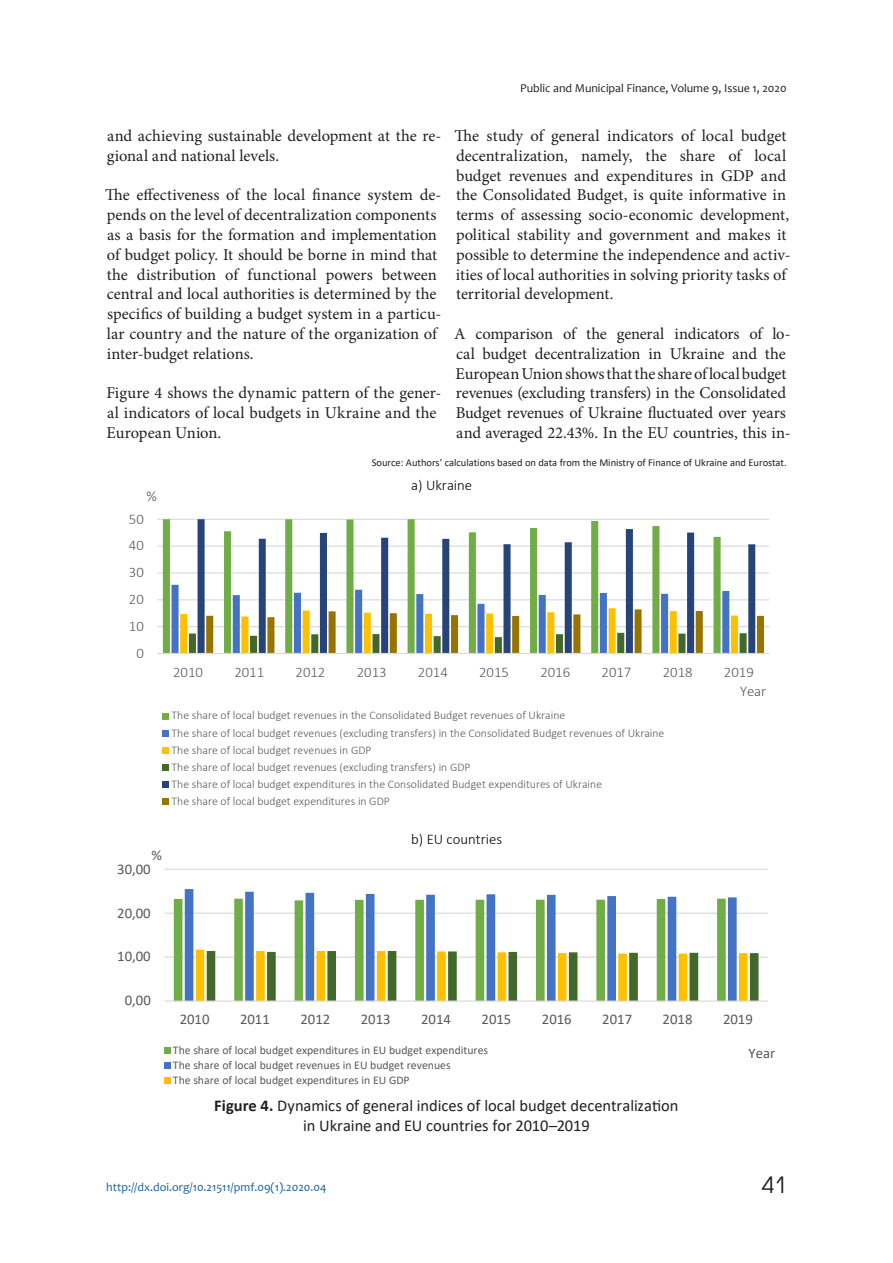
<style>
.page{position:relative;width:893px;height:1263px;background:#fff}
.page>*{position:absolute;margin:0;border:0;box-sizing:border-box;transform-origin:0 0}
.t1{font:22.5px "Avant Garde Gothic C";color:#231f20}
.t2{font:16.5px/19.8px "Minion Pro";color:#231f20}
.t3{font:16.5px/19.8px "Calibri";letter-spacing:-.005em;color:#231f20;text-align:center}
.t4{font:14.7px "Calibri";color:#595959}
.t5{font:300 14.7px "Calibri";color:#595959}
.t6{font:300 14.7px "Calibri";color:#000}
.t7{font:12px "Candara";color:#231f20}
.t8{font:12px "Candara";color:#175d9e}
.t9{font:300 11.7px/17.1px "Calibri";color:#595959}
.t10{font:11.7px/15.3px "Calibri";color:#595959}
.t11{font:10.5px "Calibri";color:#231f20}
.s1{font-weight:700}
</style>
<div class="page">
<hr style="left:157px;top:626px;width:612px;height:1px;background:#d9d9d9">
<hr style="left:157px;top:599px;width:612px;height:1px;background:#d9d9d9">
<hr style="left:157px;top:572px;width:612px;height:1px;background:#d9d9d9">
<hr style="left:157px;top:545px;width:612px;height:2px;background:#d9d9d9">
<hr style="left:157px;top:519px;width:612px;height:1px;background:#d9d9d9">
<svg style="left:163px;top:519px;width:35px;height:134px"></svg>
<svg style="left:198px;top:519px;width:557px;height:66px"></svg>
<svg style="left:172px;top:585px;width:592px;height:68px"></svg>
<hr style="left:157px;top:653px;width:612px;height:1px;background:#d9d9d9">
<div style="left:162px;top:713px;width:7px;height:6px;background:#70ad47"></div>
<div style="left:162px;top:730px;width:7px;height:6px;background:#4472c4"></div>
<div style="left:162px;top:747px;width:7px;height:6px;background:#ffc000"></div>
<div style="left:162px;top:764px;width:7px;height:7px;background:#43682b"></div>
<div style="left:162px;top:781px;width:7px;height:7px;background:#264478"></div>
<div style="left:162px;top:798px;width:7px;height:7px;background:#997300"></div>
<hr style="left:164px;top:956px;width:604px;height:2px;background:#d9d9d9">
<hr style="left:164px;top:913px;width:604px;height:1px;background:#d9d9d9">
<hr style="left:164px;top:869px;width:604px;height:1px;background:#d9d9d9">
<svg style="left:185px;top:889px;width:552px;height:111px"></svg>
<svg style="left:196px;top:950px;width:562px;height:50px"></svg>
<hr style="left:164px;top:1000px;width:604px;height:2px;background:#d9d9d9">
<svg style="left:164px;top:1047px;width:6px;height:6px"></svg>
<div style="left:164px;top:1062px;width:6px;height:7px;background:#4472c4"></div>
<svg style="left:164px;top:1078px;width:6px;height:6px"></svg>
<p class="t7" style="left:520px;top:83px;width:268px">Public and Municipal Finance, Volume 9, Issue 1, 2020</p>
<p class="t2" style="left:454px;top:126px;width:338px">The study of general indicators of local budget decentralization, namely, the share of local budget revenues and expenditures in GDP and the Consolidated Budget, is quite informative in terms of assessing socio-economic development, political stability and government and makes it possible to determine the independence and activ&shy;ities of local authorities in solving priority tasks of territorial development.</p>
<p class="t2" style="left:454px;top:324px;width:338px">A comparison of the general indicators of lo&shy;cal budget decentralization in Ukraine and the European Union shows that the share of local budget revenues (excluding transfers) in the Consolidated Budget revenues of Ukraine fluctuated over years and averaged 22.43%. In the EU countries, this in-</p>
<p class="t11" style="left:372px;top:458px;width:416px">Source: Authors’ calculations based on data from the Ministry of Finance of Ukraine and Eurostat.</p>
<p class="t2" style="left:107px;top:126px;width:336px">and achieving sustainable development at the re&shy;gional and national levels.</p>
<p class="t2" style="left:105px;top:186px;width:338px">The effectiveness of the local finance system de&shy;pends on the level of decentralization components as a basis for the formation and implementation of budget policy. It should be borne in mind that the distribution of functional powers between central and local authorities is determined by the specifics of building a budget system in a particu&shy;lar country and the nature of the organization of inter-budget relations.</p>
<p class="t2" style="left:106px;top:384px;width:336px">Figure 4 shows the dynamic pattern of the gener&shy;al indicators of local budgets in Ukraine and the<br>European Union.</p>
<p class="t5" style="left:147px;top:491px;width:12px">%</p>
<p class="t5" style="left:129px;top:513px;width:16px">50</p>
<p class="t5" style="left:129px;top:540px;width:16px">40</p>
<p class="t5" style="left:129px;top:567px;width:16px">30</p>
<p class="t5" style="left:129px;top:594px;width:16px">20</p>
<p class="t5" style="left:129px;top:620px;width:16px">10</p>
<p class="t5" style="left:136px;top:647px;width:9px">0</p>
<p class="t6" style="left:411px;top:476px;width:62px">а) Ukraine</p>
<p class="t5" style="left:173px;top:666px;width:31px">2010</p>
<p class="t5" style="left:234px;top:666px;width:31px">2011</p>
<p class="t5" style="left:296px;top:666px;width:31px">2012</p>
<p class="t5" style="left:357px;top:666px;width:31px">2013</p>
<p class="t5" style="left:418px;top:666px;width:31px">2014</p>
<p class="t5" style="left:479px;top:666px;width:31px">2015</p>
<p class="t5" style="left:540px;top:666px;width:31px">2016</p>
<p class="t5" style="left:602px;top:666px;width:31px">2017</p>
<p class="t5" style="left:663px;top:666px;width:31px">2018</p>
<p class="t5" style="left:724px;top:666px;width:31px">2019</p>
<p class="t9" style="left:172px;top:708px;width:494px">The share of local budget revenues in the Consolidated Budget revenues of Ukraine<br>The share of local budget revenues (excluding transfers) in the Consolidated Budget revenues of Ukraine The share of local budget revenues in GDP<br>The share of local budget revenues (excluding transfers) in GDP<br>The share of local budget expenditures in the Consolidated Budget expenditures of Ukraine<br>The share of local budget expenditures in GDP</p>
<p class="t5" style="left:740px;top:686px;width:28px">Year</p>
<p class="t4" style="left:152px;top:844px;width:12px">%</p>
<p class="t4" style="left:117px;top:858px;width:35px">30,00</p>
<p class="t6" style="left:411px;top:834px;width:92px">b) EU countries</p>
<p class="t4" style="left:117px;top:902px;width:35px">20,00</p>
<p class="t4" style="left:117px;top:946px;width:35px">10,00</p>
<p class="t4" style="left:125px;top:990px;width:28px">0,00</p>
<p class="t4" style="left:180px;top:1009px;width:31px">2010</p>
<p class="t4" style="left:240px;top:1009px;width:31px">2011</p>
<p class="t4" style="left:300px;top:1009px;width:31px">2012</p>
<p class="t4" style="left:361px;top:1009px;width:31px">2013</p>
<p class="t4" style="left:421px;top:1009px;width:31px">2014</p>
<p class="t4" style="left:481px;top:1009px;width:31px">2015</p>
<p class="t4" style="left:542px;top:1009px;width:31px">2016</p>
<p class="t4" style="left:602px;top:1009px;width:31px">2017</p>
<p class="t4" style="left:663px;top:1009px;width:31px">2018</p>
<p class="t4" style="left:723px;top:1009px;width:31px">2019</p>
<p class="t10" style="left:173px;top:1042px;width:317px">The share of local budget expenditures in EU budget expenditures<br>The share of local budget revenues in EU budget revenues<br>The share of local budget expenditures in EU GDP</p>
<p class="t3" style="left:214px;top:1095px;width:466px"><span class="s1">Figure 4.</span> Dynamics of general indices of local budget decentralization in Ukraine and EU countries for 2010–2019</p>
<p class="t4" style="left:748px;top:1043px;width:28px">Year</p>
<p class="t8" style="left:106px;top:1182px;width:222px">http://dx.doi.org/10.21511/pmf.09(1).2020.04</p>
<h1 class="t1" style="left:762px;top:1172px;width:26px">41</h1>
</div>
